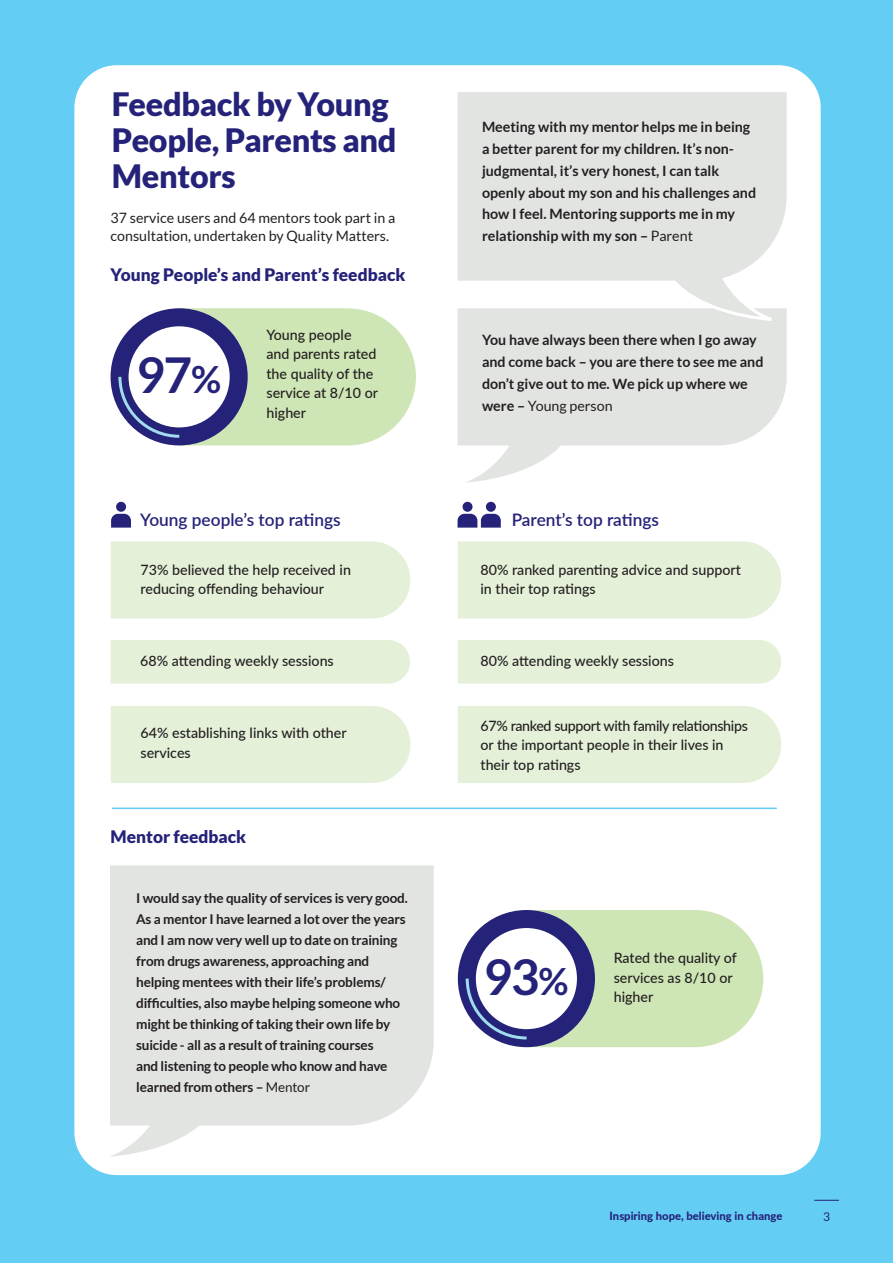
<style>
.page{position:relative;width:893px;height:1263px;background:#63cdf3}
.page>*{position:absolute;margin:0;border:0;box-sizing:border-box;transform-origin:0 0}
.Question{font:700 49.5px "Lato";color:#252279}
.Header_No1{font:900 32.25px/36px "Lato";letter-spacing:-.01em;color:#252279}
.t1{font:900 17.25px "Lato";color:#252279}
.t2{font:600 17.25px "Lato";color:#252279}
.t3{font:500 14.25px/19.5px "Lato";color:#231f20}
.t4{font:700 14.25px/21.8px "Lato";color:#231f20}
.t5{font:14.25px/18px "Lato";color:#231f20}
.t6{font:700 13.5px/21px "Lato";letter-spacing:-.01em;color:#231f20}
.t7{font:12px "Lato";color:#252279}
.t8{font:800 11.25px "Lato";color:#252279}
.s1{font-size:37.5px}
.s2{font-weight:400}
</style>
<div class="page">
<div style="left:74px;top:65px;width:747px;height:1110px;background:#fff;border-radius:43px"></div>
<div style="left:458px;top:541px;width:323px;height:77px;background:#e4f0d8"></div>
<div style="left:458px;top:640px;width:323px;height:43px;background:#e4f0d8"></div>
<div style="left:458px;top:706px;width:323px;height:77px;background:#e4f0d8"></div>
<svg style="left:814px;top:1200px;width:25px;height:1px"></svg>
<div style="left:111px;top:541px;width:299px;height:77px;background:#e4f0d8"></div>
<div style="left:111px;top:640px;width:299px;height:43px;background:#e4f0d8"></div>
<div style="left:111px;top:706px;width:299px;height:77px;background:#e4f0d8"></div>
<svg style="left:117px;top:308px;width:299px;height:137px"></svg>
<svg style="left:110px;top:1125px;width:131px;height:32px"></svg>
<div style="left:110px;top:865px;width:324px;height:260px;background:#e2e4e2"></div>
<svg style="left:458px;top:281px;width:329px;height:202px"></svg>
<div style="left:458px;top:92px;width:329px;height:189px;background:#e2e4e2"></div>
<div style="left:116px;top:502px;width:10px;height:10px;background:#252279;border-radius:50%"></div>
<svg style="left:111px;top:514px;width:20px;height:14px"></svg>
<div style="left:463px;top:502px;width:10px;height:10px;background:#252279;border-radius:50%"></div>
<div style="left:486px;top:502px;width:10px;height:10px;background:#252279;border-radius:50%"></div>
<svg style="left:458px;top:514px;width:43px;height:14px"></svg>
<hr style="left:112px;top:807px;width:665px;height:2px;background:#63cdf3">
<svg style="left:464px;top:910px;width:299px;height:137px"></svg>
<p class="Header_No1" style="left:112px;top:85px;width:286px">Feedback by Young<br>People, Parents and<br>Mentors</p>
<p class="t5" style="left:111px;top:209px;width:286px">37 service users and 64 mentors took part in a consultation, undertaken by Quality Matters.</p>
<p class="t1" style="left:111px;top:265px;width:296px">Young People’s and Parent’s feedback</p>
<p class="Question" style="left:136px;top:346px;width:87px">97<span class="s1">%</span></p>
<p class="t3" style="left:266px;top:324px;width:113px">Young people and parents rated the quality of the service at 8/10 or higher</p>
<p class="t4" style="left:482px;top:116px;width:276px">Meeting with my mentor helps me in being a better parent for my children. It’s non&shy;judgmental, it’s very honest, I can talk openly about my son and his challenges and how I feel. Mentoring supports me in my relationship with my son – <span class="s2">Parent</span></p>
<p class="t4" style="left:482px;top:329px;width:283px">You have always been there when I go away and come back – you are there to see me and don’t give out to me. We pick up where we were – <span class="s2">Young person</span></p>
<p class="t2" style="left:140px;top:507px;width:202px">Young people’s top ratings</p>
<p class="t2" style="left:512px;top:507px;width:149px">Parent’s top ratings</p>
<p class="t3" style="left:141px;top:559px;width:212px">73% believed the help received in reducing offending behaviour</p>
<p class="t3" style="left:140px;top:650px;width:195px">68% attending weekly sessions</p>
<p class="t3" style="left:141px;top:723px;width:208px">64% establishing links with other services</p>
<p class="t1" style="left:111px;top:827px;width:137px">Mentor feedback</p>
<p class="t6" style="left:136px;top:887px;width:273px">I would say the quality of services is very good.<br>As a mentor I have learned a lot over the years and I am now very well up to date on training from drugs awareness, approaching and helping mentees with their life’s problems/ difficulties, also maybe helping someone who might be thinking of taking their own life by suicide - all as a result of training courses<br>and listening to people who know and have learned from others – <span class="s2">Mentor</span></p>
<p class="t3" style="left:480px;top:559px;width:262px">80% ranked parenting advice and support in their top ratings</p>
<p class="t3" style="left:480px;top:650px;width:195px">80% attending weekly sessions</p>
<p class="t3" style="left:480px;top:715px;width:269px">67% ranked support with family relationships or the important people in their lives in their top ratings</p>
<p class="Question" style="left:483px;top:948px;width:87px">93<span class="s1">%</span></p>
<p class="t3" style="left:614px;top:948px;width:125px">Rated the quality of services as 8/10 or higher</p>
<p class="t8" style="left:610px;top:1207px;width:174px">Inspiring hope, believing in change</p>
<p class="t7" style="left:823px;top:1209px;width:8px">3</p>
</div>
